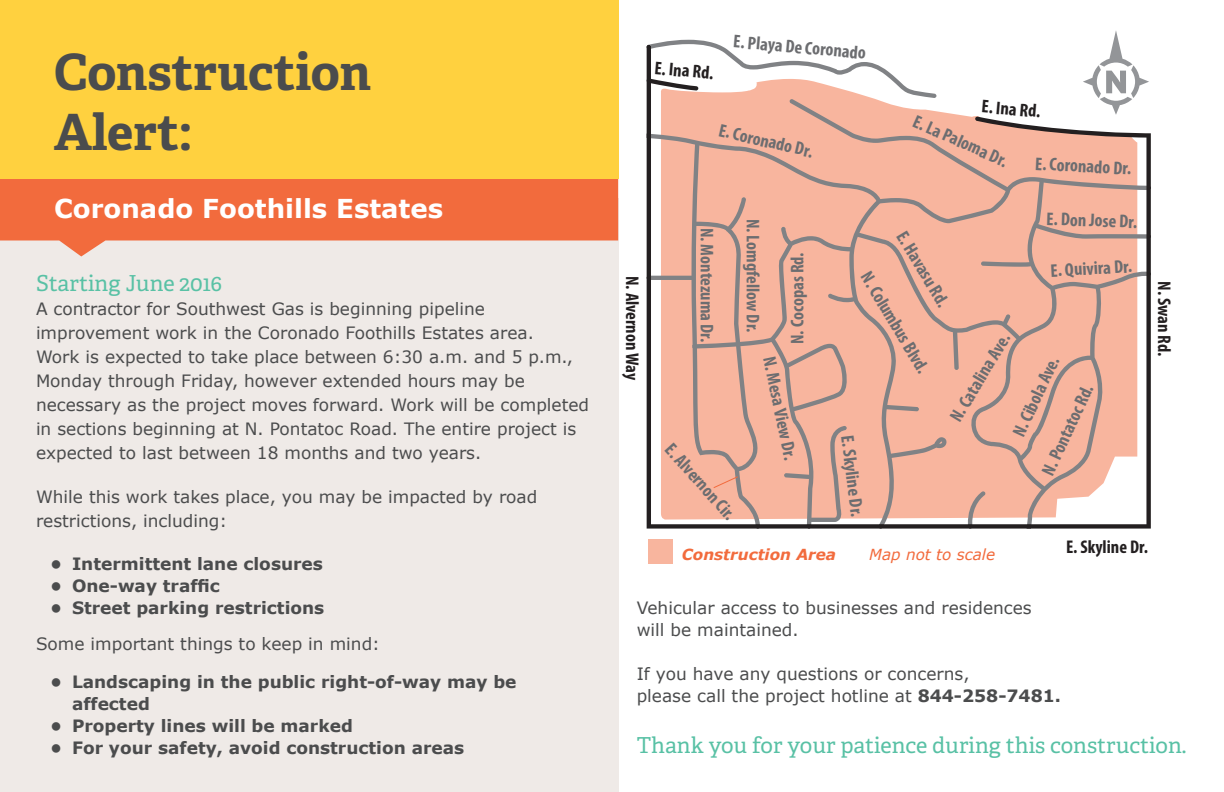
<style>
.page{position:relative;width:1224px;height:792px;background:#fff}
.page>*{position:absolute;margin:0;border:0;box-sizing:border-box;transform-origin:0 0}
.t1{font:700 50px "Adelle PE";color:#4b4c4d}
.t2{font:700 26px "Verdana";color:#fff}
.t3{font:22px "Adelle PE";color:#59c1a5}
.t4{font:700 condensed 18.4px "Myriad Pro";color:#6c6d70}
.t5{font:700 condensed 18.4px "Myriad Pro";color:#231f20}
.t6{font:17px/24px "Verdana";color:#4b4c4d}
.t7{font:700 17px/22px "Verdana";color:#4b4c4d}
.t8{font:italic 700 15.2px "Verdana";color:#f26b3d}
.t9{font:italic 15.2px "Verdana";color:#f26b3d}
.s1{font-weight:700}
</style>
<div class="page">
<svg style="left:1112px;top:31px;width:8px;height:14px"></svg>
<svg style="left:647px;top:45px;width:502px;height:54px"></svg>
<svg style="left:618px;top:99px;width:533px;height:430px"></svg>
<svg style="left:647px;top:134px;width:504px;height:395px;background:#e8b19e"></svg>
<svg style="left:967px;top:491px;width:19px;height:38px"></svg>
<svg style="left:647px;top:40px;width:290px;height:58px"></svg>
<div style="left:0;top:198px;width:618px;height:594px;background:#efeae7"></div>
<svg style="left:0;top:179px;width:618px;height:77px;fill:#f26b3d"></svg>
<div style="left:0;top:0;width:618px;height:179px;background:#ffd13f"></div>
<div style="left:648px;top:539px;width:25px;height:25px;background:#f8b59e"></div>
<svg style="left:712px;top:475px;width:27px;height:14px"></svg>
<p class="t4" style="left:734px;top:31px;width:134px;rotate:5deg">E. Playa De Coronado</p>
<p class="t1" style="left:54px;top:36px;width:318px">Construction</p>
<p class="t5" style="left:655px;top:58px;width:61px;rotate:5deg">E. Ina Rd.</p>
<p class="t1" style="left:54px;top:96px;width:140px">Alert:</p>
<p class="t5" style="left:983px;top:96px;width:61px;rotate:5deg">E. Ina Rd.</p>
<p class="t4" style="left:721px;top:120px;width:98px;rotate:13deg">E. Coronado Dr.</p>
<p class="t4" style="left:918px;top:111px;width:103px;rotate:24deg">E. La Paloma Dr.</p>
<p class="t4" style="left:1036px;top:153px;width:98px;rotate:3deg">E. Coronado Dr.</p>
<p class="t2" style="left:54px;top:192px;width:391px">Coronado Foothills Estates</p>
<p class="t3" style="left:36px;top:267px;width:188px">Starting June 2016</p>
<p class="t6" style="left:36px;top:297px;width:555px">A contractor for Southwest Gas is beginning pipeline improvement work in the Coronado Foothills Estates area.<br>Work is expected to take place between 6:30 a.m. and 5 p.m., Monday through Friday, however extended hours may be necessary as the project moves forward. Work will be completed in sections beginning at N. Pontatoc Road. The entire project is expected to last between 18 months and two years.</p>
<p class="t6" style="left:36px;top:485px;width:503px">While this work takes place, you may be impacted by road restrictions, including:</p>
<p class="t7" style="left:50px;top:553px;width:275px">• Intermittent lane closures</p>
<p class="t7" style="left:50px;top:575px;width:171px">• One-way traffic</p>
<p class="t7" style="left:50px;top:597px;width:276px">• Street parking restrictions</p>
<p class="t6" style="left:36px;top:632px;width:345px">Some important things to keep in mind:</p>
<p class="t7" style="left:72px;top:671px;width:446px;text-indent:-22px">• Landscaping in the public right-of-way may be affected</p>
<p class="t7" style="left:50px;top:715px;width:305px">• Property lines will be marked</p>
<p class="t7" style="left:50px;top:737px;width:416px">• For your safety, avoid construction areas</p>
<p class="t5" style="left:642px;top:276px;width:106px;rotate:90deg">N. Alvernon Way</p>
<p class="t4" style="left:717px;top:228px;width:116px;rotate:90deg">N. Montezuma Dr.</p>
<p class="t4" style="left:763px;top:219px;width:115px;rotate:90deg">N. Lomgfellow Dr.</p>
<p class="t4" style="left:787px;top:344px;width:93px;rotate:-90deg">N. Cocopas Rd.</p>
<p class="t4" style="left:676px;top:439px;width:97px;rotate:48deg">E. Alvernon Cir.</p>
<p class="t4" style="left:779px;top:355px;width:107px;rotate:78deg">N. Mesa View Dr.</p>
<p class="t4" style="left:1047px;top:209px;width:92px;rotate:2deg">E. Don Jose Dr.</p>
<p class="t4" style="left:910px;top:227px;width:86px;rotate:59deg">E. Havasu Rd.</p>
<p class="t4" style="left:1050px;top:260px;width:83px;rotate:-3deg">E. Quivira Dr.</p>
<p class="t4" style="left:874px;top:268px;width:116px;rotate:59deg">N. Columbus Blvd.</p>
<p class="t4" style="left:946px;top:415px;width:101px;rotate:-59deg">N. Catalina Ave.</p>
<p class="t4" style="left:1009px;top:431px;width:88px;rotate:-65deg">N. Cibola Ave.</p>
<p class="t4" style="left:1038px;top:470px;width:100px;rotate:-65deg">N. Pontatoc Rd.</p>
<p class="t4" style="left:857px;top:434px;width:84px;rotate:83deg">E. Skyline Dr.</p>
<p class="t8" style="left:682px;top:544px;width:156px">Construction Area</p>
<p class="t9" style="left:869px;top:544px;width:128px">Map not to scale</p>
<p class="t5" style="left:1066px;top:537px;width:84px">E. Skyline Dr.</p>
<p class="t5" style="left:1174px;top:281px;width:77px;rotate:90deg">N. Swan Rd.</p>
<p class="t6" style="left:637px;top:597px;width:397px;line-height:22px">Vehicular access to businesses and residences will be maintained.</p>
<p class="t6" style="left:637px;top:663px;width:426px;line-height:22px">If you have any questions or concerns,<br>please call the project hotline at <span class="s1">844-258-7481.</span></p>
<p class="t3" style="left:637px;top:729px;width:551px">Thank you for your patience during this construction.</p>
</div>
